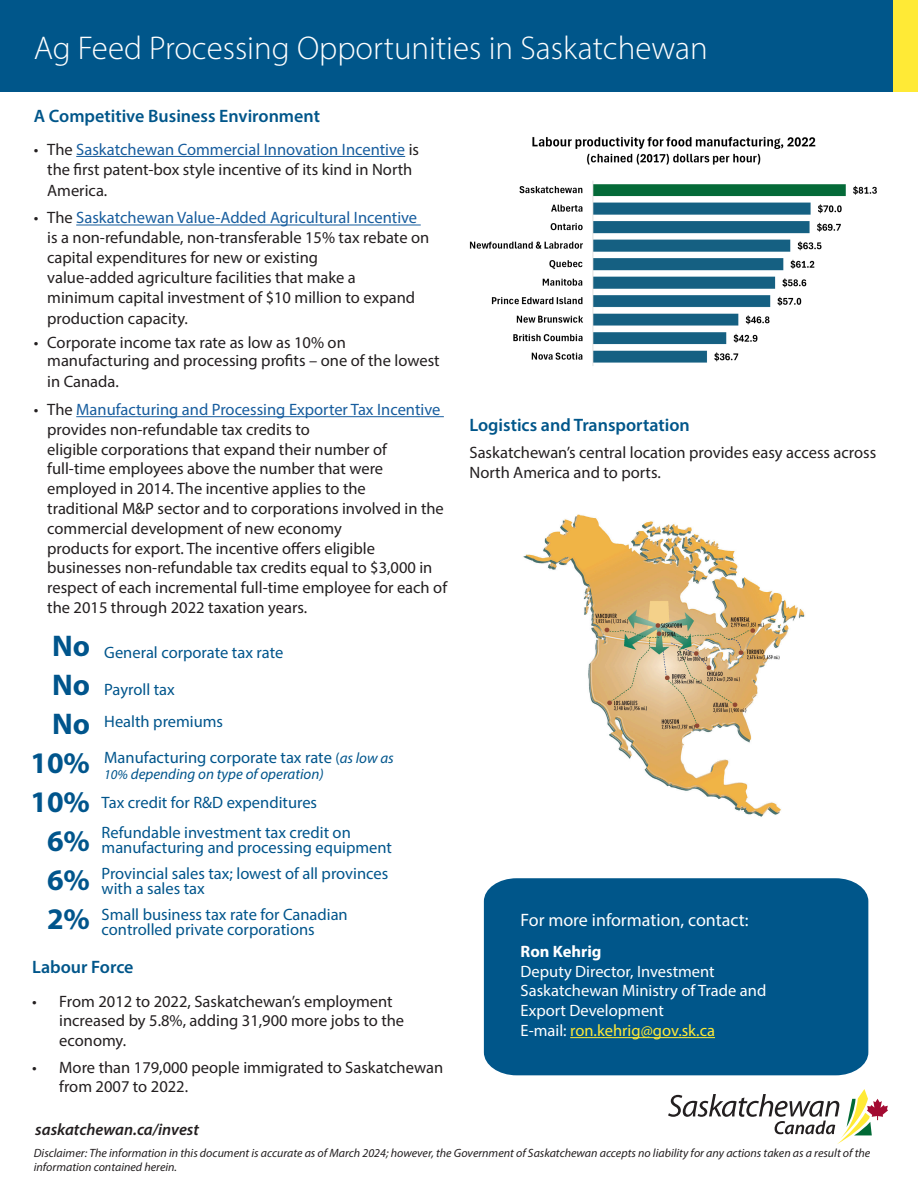
<style>
.page{position:relative;width:918px;height:1188px;background:#fff}
.page>*{position:absolute;margin:0;border:0;box-sizing:border-box;transform-origin:0 0}
.t1{font:300 33px "Myriad Pro";color:#fff}
.t2{font:700 30px "Myriad Pro";letter-spacing:-.005em;color:#00558c}
.Section_Titles{font:600 18px "Myriad Pro";color:#00568a}
.Title_Style{font:600 18px "Myriad Pro";color:#00568a}
.t3{font:18px "Myriad Pro";color:#fff}
.t4{font:16.5px/19.8px "Myriad Pro";color:#231f20}
.Competitive_environment_list{font:16.5px/15px "Myriad Pro";color:#00558c}
.Contact_info{font:16.5px "Myriad Pro";color:#fff}
.Contact_info-2{font:16.5px "Myriad Pro";color:#ffea36}
.t5{font:italic 600 16.5px "Myriad Pro";color:#231f20}
.Contact_info-3{font:700 16.5px "Myriad Pro";color:#fff}
.Competitive_environment_list-2{font:italic 15px "Myriad Pro";color:#00558c}
.Disclaimer{font:italic 12px/13.5px "Myriad Pro";color:#231f20}
.s1{color:#175d9e}
.s2{font-size:15px}
.s3{font-style:italic;font-size:15px}
.s4{font-size:13.5px}
.s5{color:#fff}
</style>
<div class="page">
<svg style="left:668px;top:1089px;width:220px;height:55px"></svg>
<img style="left:523px;top:514px;width:282px;height:303px">
<div style="left:0;top:0;width:918px;height:92px;background:#00568a"></div>
<div style="left:893px;top:0;width:25px;height:92px;background:#ffea36"></div>
<div style="left:484px;top:878px;width:384px;height:197px;background:#00568a"></div>
<hr style="left:570px;top:1037px;width:145px;height:1px;background:#ffea36">
<hr style="left:76px;top:156px;width:329px;height:1px;background:#175d9e">
<hr style="left:76px;top:225px;width:345px;height:1px;background:#175d9e">
<hr style="left:76px;top:416px;width:368px;height:1px;background:#175d9e">
<img style="left:469px;top:136px;width:408px;height:230px">
<p class="t1" style="left:34px;top:28px;width:676px">Ag Feed Processing Opportunities in Saskatchewan</p>
<p class="Title_Style" style="left:34px;top:104px;width:288px">A Competitive Business Environment</p>
<p class="t4" style="left:47px;top:139px;width:373px;line-height:20.4px;text-indent:-14px">• The <span class="s1">Saskatchewan Commercial Innovation Incentive</span> is the first patent-box style incentive of its kind in North<br>America.</p>
<p class="t4" style="left:47px;top:208px;width:384px;text-indent:-14px">• The <span class="s1">Saskatchewan Value-Added Agricultural Incentive </span>is a non-refundable, non-transferable 15% tax rebate on capital expenditures for new or existing<br>value-added agriculture facilities that make a<br>minimum capital investment of $10 million to expand production capacity.</p>
<p class="t4" style="left:47px;top:334px;width:394px;line-height:18px;text-indent:-14px">• Corporate income tax rate as low as 10% on manufacturing and processing profits – one of the lowest</p>
<p class="t4" style="left:47px;top:372px;width:73px">in Canada.</p>
<p class="t4" style="left:47px;top:399px;width:401px;text-indent:-14px">• The <span class="s1">Manufacturing and Processing Exporter Tax Incentive </span>provides non-refundable tax credits to<br>eligible corporations that expand their number of full-time employees above the number that were employed in 2014. The incentive applies to the<br>traditional M&amp;P sector and to corporations involved in the commercial development of new economy<br>products for export. The incentive offers eligible businesses non-refundable tax credits equal to $3,000 in respect of each incremental full-time employee for each of the 2015 through 2022 taxation years.</p>
<p class="t2" style="left:52px;top:627px;width:39px">No</p>
<p class="t2" style="left:52px;top:666px;width:39px">No</p>
<p class="t2" style="left:52px;top:705px;width:39px">No</p>
<p class="t2" style="left:30px;top:744px;width:61px">10%</p>
<p class="t2" style="left:30px;top:783px;width:61px">10%</p>
<p class="t2" style="left:47px;top:822px;width:45px">6%</p>
<p class="t2" style="left:47px;top:861px;width:45px">6%</p>
<p class="t2" style="left:47px;top:900px;width:45px">2%</p>
<p class="Competitive_environment_list" style="left:104px;top:644px;width:181px">General corporate tax rate</p>
<p class="Competitive_environment_list" style="left:104px;top:681px;width:72px">Payroll tax</p>
<p class="Competitive_environment_list" style="left:104px;top:714px;width:120px">Health premiums</p>
<p class="Competitive_environment_list" style="left:104px;top:750px;width:291px">Manufacturing corporate tax rate <span class="s2">(</span><span class="s3">as low as</span></p>
<p class="Competitive_environment_list-2" style="left:104px;top:765px;width:221px"><span class="s4">10%</span> depending on type of operation)</p>
<p class="Competitive_environment_list" style="left:102px;top:795px;width:217px">Tax credit for R&amp;D expenditures</p>
<p class="Competitive_environment_list" style="left:102px;top:824px;width:251px">Refundable investment tax credit on</p>
<p class="Competitive_environment_list" style="left:102px;top:839px;width:292px">manufacturing and processing equipment</p>
<p class="Competitive_environment_list" style="left:102px;top:865px;width:288px">Provincial sales tax; lowest of all provinces with a sales tax</p>
<p class="Competitive_environment_list" style="left:102px;top:906px;width:248px">Small business tax rate for Canadian controlled private corporations</p>
<p class="Section_Titles" style="left:32px;top:956px;width:103px">Labour Force</p>
<p class="t4" style="left:59px;top:991px;width:346px;text-indent:-27px">• From 2012 to 2022, Saskatchewan’s employment increased by 5.8%, adding 31,900 more jobs to the economy.</p>
<p class="t4" style="left:59px;top:1057px;width:385px;text-indent:-27px">• More than 179,000 people immigrated to Saskatchewan from 2007 to 2022.</p>
<p class="Section_Titles" style="left:470px;top:414px;width:222px">Logistics and Transportation</p>
<p class="t4" style="left:470px;top:442px;width:408px">Saskatchewan’s central location provides easy access across<br>North America and to ports.</p>
<p class="t3" style="left:521px;top:909px;width:229px">For more information, contact:</p>
<p class="Contact_info-3" style="left:521px;top:940px;width:82px">Ron Kehrig</p>
<p class="Contact_info" style="left:521px;top:961px;width:196px">Deputy Director, Investment</p>
<p class="Contact_info" style="left:521px;top:981px;width:247px">Saskatchewan Ministry of Trade and</p>
<p class="Contact_info" style="left:521px;top:1000px;width:145px">Export Development</p>
<p class="Contact_info-2" style="left:521px;top:1020px;width:196px"><span class="s5">E-mail:</span> ron.kehrig@gov.sk.ca</p>
<p class="t5" style="left:35px;top:1119px;width:165px">saskatchewan.ca/invest</p>
<p class="Disclaimer" style="left:34px;top:1146px;width:838px">Disclaimer: The information in this document is accurate as of March 2024; however, the Government of Saskatchewan accepts no liability for any actions taken as a result of the information contained herein.</p>
</div>
